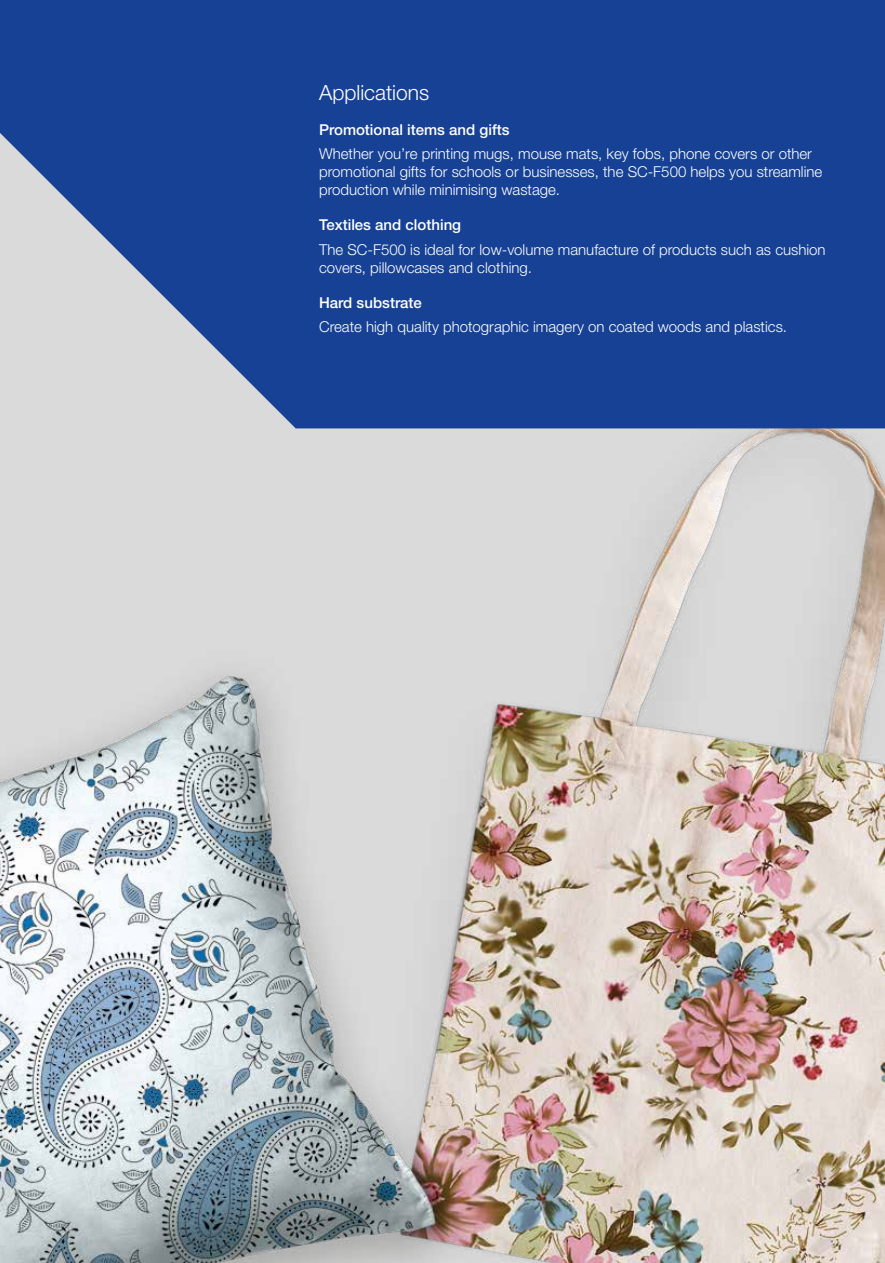
<style>
.page{position:relative;width:885px;height:1263px;background:#fff}
.page>*{position:absolute;margin:0;border:0;box-sizing:border-box;transform-origin:0 0}
.t1{font:300 21px "Helvetica Neue LT Pro";color:#fff}
.t2{font:300 15px/18px "Helvetica Neue LT Pro";color:#fff}
.t3{font:500 15px "Helvetica Neue LT Pro";color:#fff}
</style>
<div class="page">
<img style="left:0;top:428px;width:884px;height:835px">
<svg style="left:0;top:0;width:884px;height:428px;background:#2c529c"></svg>
<h1 class="t1" style="left:319px;top:80px;width:112px">Applications</h1>
<p class="t3" style="left:319px;top:121px;width:192px">Promotional items and gifts</p>
<p class="t2" style="left:319px;top:145px;width:504px">Whether you’re printing mugs, mouse mats, key fobs, phone covers or other promotional gifts for schools or businesses, the SC-F500 helps you streamline production while minimising wastage.</p>
<p class="t3" style="left:319px;top:216px;width:144px">Textiles and clothing</p>
<p class="t2" style="left:319px;top:240px;width:508px">The SC-F500 is ideal for low-volume manufacture of products such as cushion covers, pillowcases and clothing.</p>
<p class="t3" style="left:319px;top:293px;width:104px">Hard substrate</p>
<p class="t2" style="left:319px;top:318px;width:469px">Create high quality photographic imagery on coated woods and plastics.</p>
</div>
